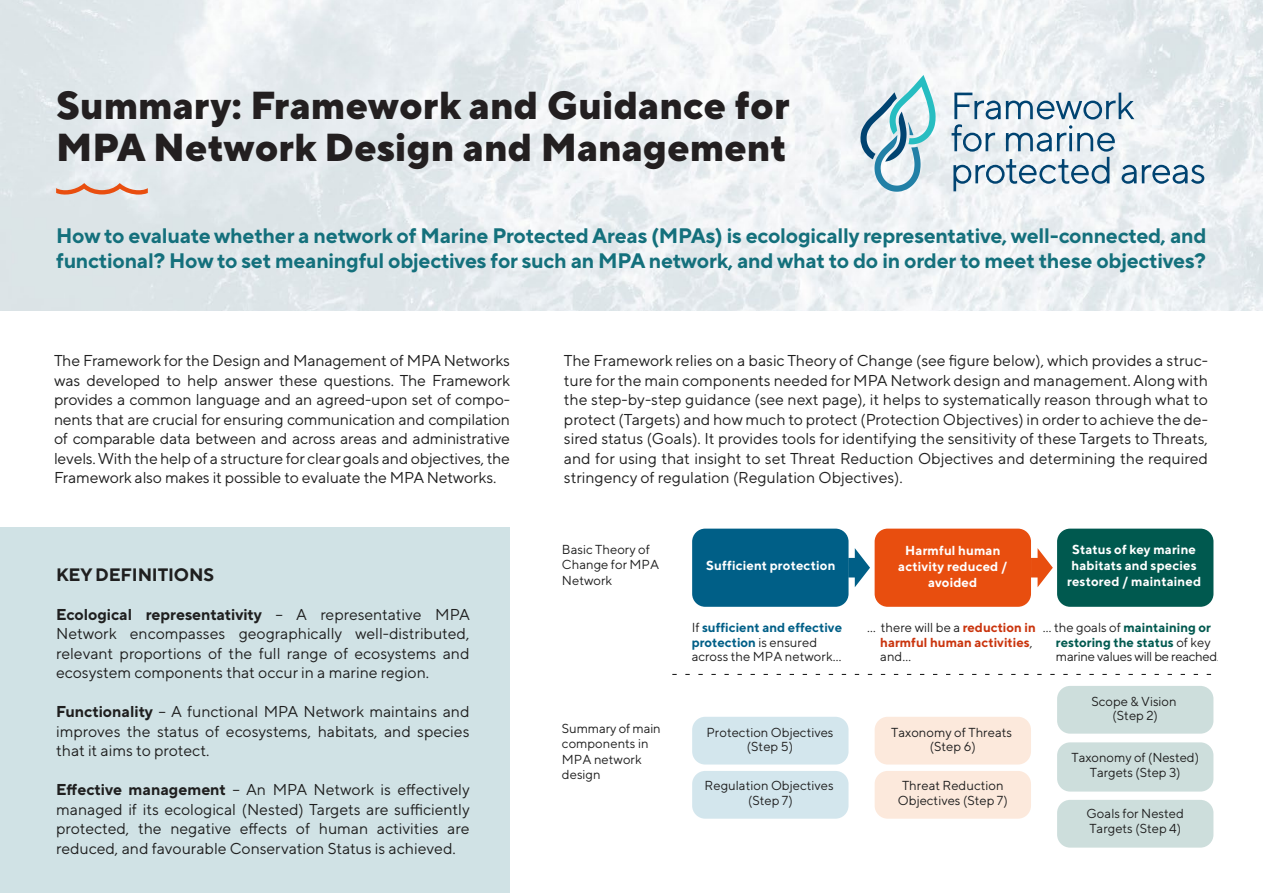
<style>
.page{position:relative;width:1263px;height:893px;background:#fff}
.page>*{position:absolute;margin:0;border:0;box-sizing:border-box;transform-origin:0 0}
.t1{font:800 39px/42px "TT Norms Pro";color:#231f20}
.Subtitle{font:700 21px/25.2px "TT Norms Pro";letter-spacing:-.01em;color:#14707c}
.H1{font:700 18px "TT Norms Pro";letter-spacing:-.01em;color:#1f1f1f}
.body{font:15.75px/19.5px "TT Norms Pro";letter-spacing:-.01em;color:#1f1f1f;text-align:justify}
.body-definition{font:15.75px/19.5px "TT Norms Pro";color:#1f1f1f;text-align:justify}
.t2{font:13.05px/14.5px "TT Norms";color:#1f1f1f;text-align:center}
.t3{font:700 13.05px/15.9px "TT Norms";letter-spacing:.01em;color:#fff;text-align:center}
.t4{font:13.05px/14.5px "TT Norms";letter-spacing:-.02em;color:#1f1f1f}
.t5{font:700 13.05px/14.5px "TT Norms";color:#005f87}
.t6{font:700 13.05px/14.5px "TT Norms";color:#ca340d}
.s1{font-weight:700}
.s2{font-weight:400;color:#1f1f1f}
.s3{font-weight:700;color:#00594f}
</style>
<div class="page">
<img style="left:0;top:0;width:1263px;height:311px">
<div style="left:0;top:528px;width:510px;height:365px;background:#d0e2e5"></div>
<svg style="left:56px;top:183px;width:92px;height:12px"></svg>
<svg style="left:951px;top:93px;width:185px;height:98px"></svg>
<svg style="left:1142px;top:165px;width:62px;height:19px"></svg>
<svg style="left:860px;top:75px;width:76px;height:117px"></svg>
<div style="left:692px;top:529px;width:156px;height:78px;background:#005f87;border-radius:13px"></div>
<div style="left:692px;top:717px;width:156px;height:47px;background:#d3e6ed;border-radius:13px"></div>
<div style="left:875px;top:529px;width:156px;height:78px;background:#e84e0f;border-radius:13px"></div>
<div style="left:1057px;top:529px;width:156px;height:78px;background:#00594f;border-radius:13px"></div>
<div style="left:692px;top:771px;width:156px;height:48px;background:#d3e6ed;border-radius:13px"></div>
<div style="left:875px;top:717px;width:156px;height:47px;background:#fce9dc;border-radius:13px"></div>
<div style="left:875px;top:771px;width:156px;height:48px;background:#fce9dc;border-radius:13px"></div>
<div style="left:1057px;top:686px;width:156px;height:48px;background:#cddedc;border-radius:13px"></div>
<div style="left:1057px;top:742px;width:156px;height:50px;background:#cddedc;border-radius:13px"></div>
<div style="left:1057px;top:800px;width:156px;height:48px;background:#cddedc;border-radius:13px"></div>
<svg style="left:848px;top:548px;width:22px;height:39px"></svg>
<svg style="left:1031px;top:548px;width:22px;height:39px"></svg>
<svg style="left:672px;top:674px;width:540px;height:1px"></svg>
<p class="t1" style="left:56px;top:83px;width:735px">Summary: Framework and Guidance for<br>MPA Network Design and Management</p>
<p class="Subtitle" style="left:56px;top:222px;width:1152px">How to evaluate whether a network of Marine Protected Areas (MPAs) is ecologically representative, well-connected, and functional? How to set meaningful objectives for such an MPA network, and what to do in order to meet these objectives?</p>
<p class="body" style="left:54px;top:350px;width:458px">The Framework for the Design and Management of MPA Networks was developed to help answer these questions. The Framework provides a common language and an agreed-upon set of compo&shy;nents that are crucial for ensuring communication and compilation of comparable data between and across areas and administrative levels. With the help of a structure for clear goals and objectives, the Framework also makes it possible to evaluate the MPA Networks.</p>
<p class="H1" style="left:56px;top:562px;width:159px">KEY DEFINITIONS</p>
<p class="body-definition" style="left:56px;top:604px;width:415px"><span class="s1">Ecological representativity</span> – A representative MPA Network encompasses geographically well-distributed, relevant proportions of the full range of ecosystems and ecosystem components that occur in a marine region.</p>
<p class="body-definition" style="left:56px;top:701px;width:415px"><span class="s1">Functionality</span> – A functional MPA Network maintains and improves the status of ecosystems, habitats, and species that it aims to protect.</p>
<p class="body-definition" style="left:56px;top:779px;width:415px"><span class="s1">Effective management</span> – An MPA Network is effectively managed if its ecological (Nested) Targets are sufficiently protected, the negative effects of human activities are reduced, and favourable Conservation Status is achieved.</p>
<p class="body" style="left:564px;top:350px;width:645px">The Framework relies on a basic Theory of Change (see figure below), which provides a struc&shy;ture for the main components needed for MPA Network design and management. Along with the step-by-step guidance (see next page), it helps to systematically reason through what to protect (Targets) and how much to protect (Protection Objectives) in order to achieve the de&shy;sired status (Goals). It provides tools for identifying the sensitivity of these Targets to Threats, and for using that insight to set Threat Reduction Objectives and determining the required stringency of regulation (Regulation Objectives).</p>
<p class="t2" style="left:562px;top:541px;width:99px;line-height:15.6px;text-align:left">Basic Theory of<br>Change for MPA<br>Network</p>
<p class="t3" style="left:706px;top:558px;width:131px">Sufficient protection</p>
<p class="t3" style="left:898px;top:542px;width:111px">Harmful human activity reduced / avoided</p>
<p class="t3" style="left:1067px;top:541px;width:136px">Status of key marine habitats and species restored / maintained</p>
<p class="t5" style="left:692px;top:620px;width:152px"><span class="s2">If</span> sufficient and effective protection <span class="s2">is ensured across the MPA network…</span></p>
<p class="t6" style="left:880px;top:620px;width:157px;text-indent:-13px"><span class="s2">… there will be a</span> reduction in harmful human activities<span class="s2">, and…</span></p>
<p class="t4" style="left:1056px;top:620px;width:165px;text-indent:-13px">… the goals of <span class="s3">maintaining or restoring the status</span> of key marine values will be reached.</p>
<p class="t2" style="left:562px;top:720px;width:100px;line-height:15.6px;text-align:left">Summary of main components in<br>MPA network design</p>
<p class="t2" style="left:706px;top:724px;width:129px">Protection Objectives (Step 5)</p>
<p class="t2" style="left:705px;top:778px;width:131px">Regulation Objectives (Step 7)</p>
<p class="t2" style="left:891px;top:724px;width:123px">Taxonomy of Threats (Step 6)</p>
<p class="t2" style="left:898px;top:778px;width:111px">Threat Reduction<br>Objectives (Step 7)</p>
<p class="t2" style="left:1091px;top:693px;width:87px">Scope &amp; Vision (Step 2)</p>
<p class="t2" style="left:1071px;top:750px;width:129px">Taxonomy of (Nested)<br>Targets (Step 3)</p>
<p class="t2" style="left:1086px;top:806px;width:99px;text-align:left">Goals for Nested<br>Targets (Step 4)</p>
</div>
